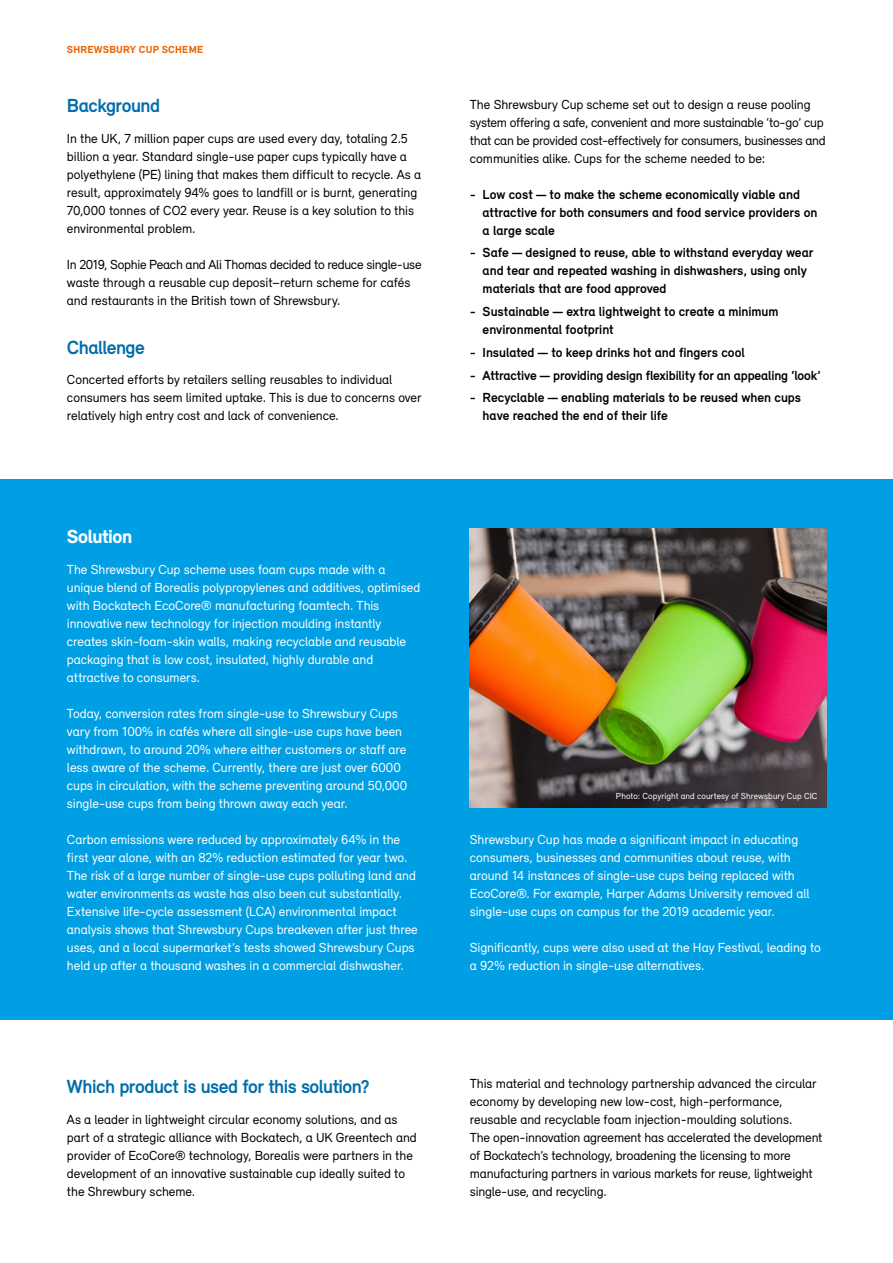
<style>
.page{position:relative;width:893px;height:1263px;background:#fff}
.page>*{position:absolute;margin:0;border:0;box-sizing:border-box;transform-origin:0 0}
.t1{font:700 19.5px "Relevant";letter-spacing:-.025em;color:#006eab}
.t2{font:900 19.5px "Relevant";letter-spacing:-.025em;color:#fff}
.t3{font:13.5px/18px "Relevant";letter-spacing:-.005em;color:#000}
.t4{font:13.5px/18px "Relevant";letter-spacing:-.005em;color:#fff}
.t5{font:700 13.5px/18px "Relevant";color:#000}
.t6{font:900 10.5px "Relevant";letter-spacing:.02em;color:#ec6608}
.t7{font:9px "Relevant";letter-spacing:.01em;color:#fff}
</style>
<div class="page">
<div style="left:0;top:479px;width:893px;height:540px;background:#009fe3"></div>
<img style="left:470px;top:528px;width:356px;height:280px">
<p class="t6" style="left:67px;top:43px;width:138px">SHREWSBURY CUP SCHEME</p>
<h1 class="t1" style="left:67px;top:93px;width:95px">Background</h1>
<p class="t3" style="left:67px;top:129px;width:356px">In the UK, 7 million paper cups are used every day, totaling 2.5 billion a year. Standard single-use paper cups typically have a polyethylene (PE) lining that makes them difficult to recycle. As a result, approximately 94% goes to landfill or is burnt, generating 70,000 tonnes of CO2 every year. Reuse is a key solution to this environmental problem.</p>
<p class="t3" style="left:67px;top:255px;width:356px">In 2019, Sophie Peach and Ali Thomas decided to reduce single-use waste through a reusable cup deposit–return scheme for cafés and restaurants in the British town of Shrewsbury.</p>
<h1 class="t1" style="left:67px;top:335px;width:80px">Challenge</h1>
<p class="t3" style="left:67px;top:370px;width:356px">Concerted efforts by retailers selling reusables to individual consumers has seem limited uptake. This is due to concerns over relatively high entry cost and lack of convenience.</p>
<p class="t3" style="left:470px;top:95px;width:357px">The Shrewsbury Cup scheme set out to design a reuse pooling system offering a safe, convenient and more sustainable ‘to-go’ cup that can be provided cost-effectively for consumers, businesses and communities alike. Cups for the scheme needed to be:</p>
<p class="t5" style="left:483px;top:185px;width:336px;text-indent:-13px">- Low cost — to make the scheme economically viable and attractive for both consumers and food service providers on a large scale</p>
<p class="t5" style="left:483px;top:244px;width:332px;text-indent:-13px">- Safe — designed to reuse, able to withstand everyday wear and tear and repeated washing in dishwashers, using only materials that are food approved</p>
<p class="t5" style="left:483px;top:302px;width:297px;text-indent:-13px">- Sustainable — extra lightweight to create a minimum environmental footprint</p>
<p class="t5" style="left:470px;top:343px;width:277px">- Insulated — to keep drinks hot and fingers cool</p>
<p class="t5" style="left:470px;top:366px;width:353px">- Attractive — providing design flexibility for an appealing ‘look’</p>
<p class="t5" style="left:483px;top:388px;width:320px;text-indent:-13px">- Recyclable — enabling materials to be reused when cups have reached the end of their life</p>
<h1 class="t2" style="left:67px;top:525px;width:67px">Solution</h1>
<p class="t4" style="left:67px;top:560px;width:355px">The Shrewsbury Cup scheme uses foam cups made with a unique blend of Borealis polypropylenes and additives, optimised with Bockatech EcoCore® manufacturing foamtech. This innovative new technology for injection moulding instantly creates skin-foam-skin walls, making recyclable and reusable packaging that is low cost, insulated, highly durable and attractive to consumers.</p>
<p class="t4" style="left:67px;top:704px;width:342px">Today, conversion rates from single-use to Shrewsbury Cups vary from 100% in cafés where all single-use cups have been withdrawn, to around 20% where either customers or staff are less aware of the scheme. Currently, there are just over 6000 cups in circulation, with the scheme preventing around 50,000 single-use cups from being thrown away each year.</p>
<p class="t4" style="left:67px;top:830px;width:352px">Carbon emissions were reduced by approximately 64% in the first year alone, with an 82% reduction estimated for year two.<br>The risk of a large number of single-use cups polluting land and water environments as waste has also been cut substantially.<br>Extensive life-cycle assessment (LCA) environmental impact analysis shows that Shrewsbury Cups breakeven after just three uses, and a local supermarket’s tests showed Shrewsbury Cups held up after a thousand washes in a commercial dishwasher.</p>
<p class="t4" style="left:470px;top:830px;width:341px">Shrewsbury Cup has made a significant impact in educating consumers, businesses and communities about reuse, with around 14 instances of single-use cups being replaced with EcoCore®. For example, Harper Adams University removed all single-use cups on campus for the 2019 academic year.</p>
<p class="t7" style="left:616px;top:791px;width:203px">Photo: Copyright and courtesy of Shrewsbury Cup CIC</p>
<p class="t4" style="left:470px;top:938px;width:353px">Significantly, cups were also used at the Hay Festival, leading to a 92% reduction in single-use alternatives.</p>
<h1 class="t1" style="left:67px;top:1075px;width:304px">Which product is used for this solution?</h1>
<p class="t3" style="left:67px;top:1110px;width:351px">As a leader in lightweight circular economy solutions, and as part of a strategic alliance with Bockatech, a UK Greentech and provider of EcoCore® technology, Borealis were partners in the development of an innovative sustainable cup ideally suited to the Shrewbury scheme.</p>
<p class="t3" style="left:470px;top:1074px;width:354px">This material and technology partnership advanced the circular economy by developing new low-cost, high-performance, reusable and recyclable foam injection-moulding solutions.<br>The open-innovation agreement has accelerated the development of Bockatech’s technology, broadening the licensing to more manufacturing partners in various markets for reuse, lightweight single-use, and recycling.</p>
</div>
